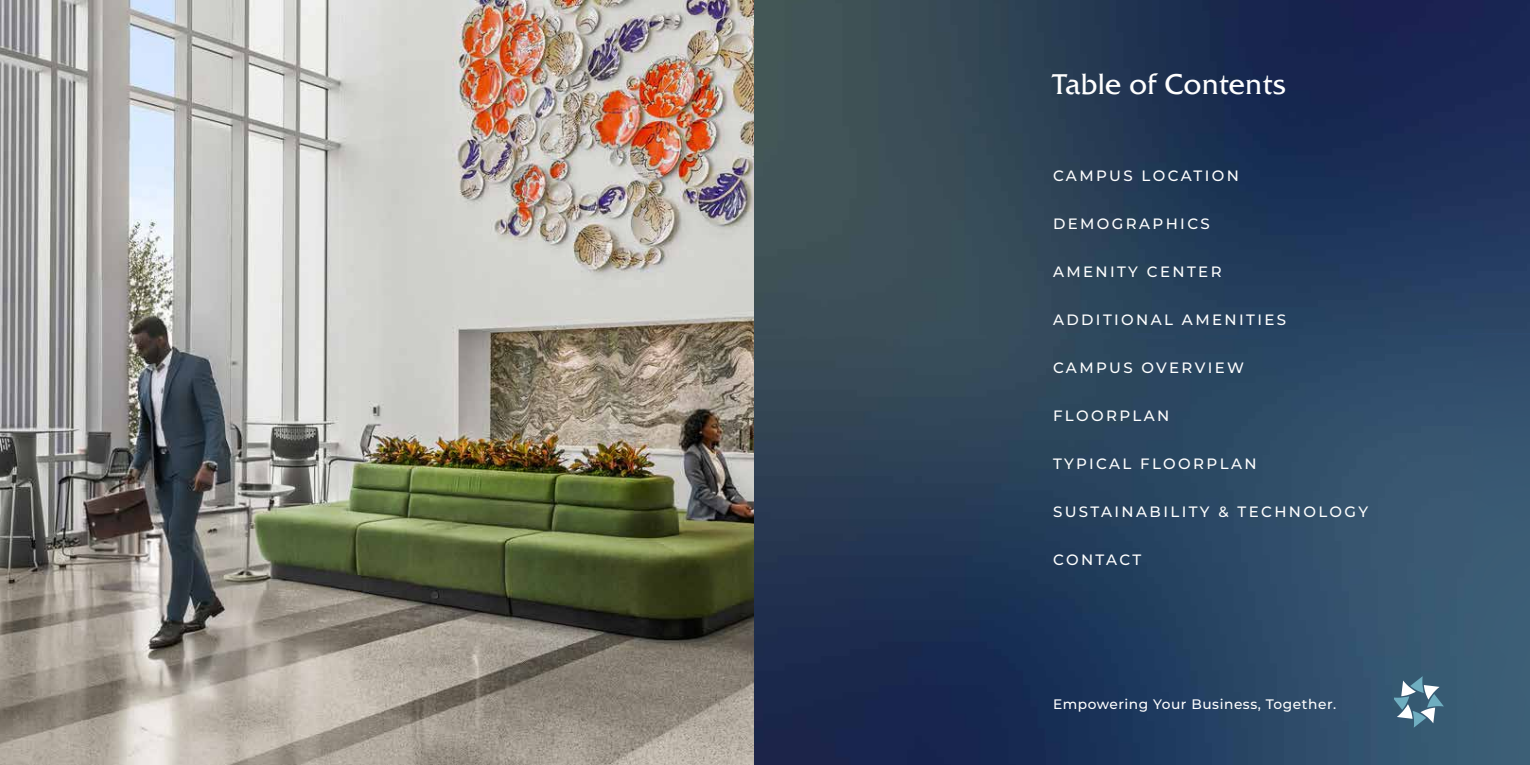
<style>
.page{position:relative;width:1530px;height:765px;background:#fff}
.page>*{position:absolute;margin:0;border:0;box-sizing:border-box;transform-origin:0 0}
.t1{font:28.75px "Friz Quadrata Pro";color:#fff}
.t2{font:500 15px "Montserrat";letter-spacing:.16em;color:#fff}
.t3{font:500 13.75px "Montserrat";letter-spacing:.04em;color:#fff}
</style>
<div class="page">
<img style="left:0;top:0;width:754px;height:765px">
<img style="left:754px;top:335px;width:719px;height:430px">
<img style="left:754px;top:0;width:776px;height:335px">
<img style="left:1473px;top:333px;width:57px;height:432px">
<svg style="left:1395px;top:676px;width:48px;height:52px;background:#638598"></svg>
<h1 class="t1" style="left:1052px;top:67px;width:236px">Table of Contents</h1>
<p class="t2" style="left:1053px;top:165px;width:188px">CAMPUS LOCATION</p>
<p class="t2" style="left:1053px;top:213px;width:158px">DEMOGRAPHICS</p>
<p class="t2" style="left:1053px;top:261px;width:170px">AMENITY CENTER</p>
<p class="t2" style="left:1053px;top:309px;width:235px">ADDITIONAL AMENITIES</p>
<p class="t2" style="left:1053px;top:357px;width:192px">CAMPUS OVERVIEW</p>
<p class="t2" style="left:1053px;top:405px;width:118px">FLOORPLAN</p>
<p class="t2" style="left:1053px;top:453px;width:205px">TYPICAL FLOORPLAN</p>
<p class="t2" style="left:1053px;top:501px;width:317px">SUSTAINABILITY &amp; TECHNOLOGY</p>
<p class="t2" style="left:1053px;top:549px;width:90px">CONTACT</p>
<p class="t3" style="left:1053px;top:694px;width:285px">Empowering Your Business, Together.</p>
</div>
